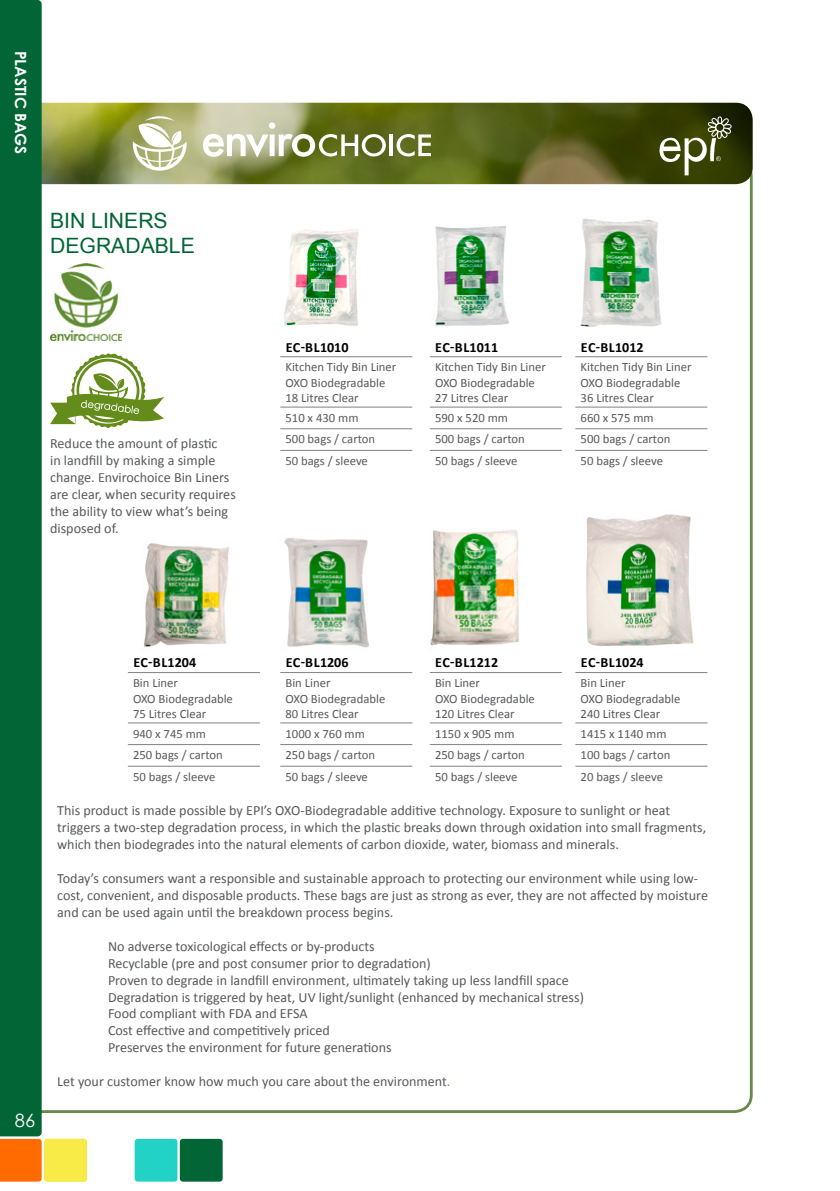
<style>
.page{position:relative;width:840px;height:1191px;background:#fff}
.page>*{position:absolute;margin:0;border:0;box-sizing:border-box;transform-origin:0 0}
.t1{font:21.2px/25.4px "Arial";color:#026535}
.t2{font:18.4px "Century Gothic";color:#fff}
.t3{font:700 15.6px "Century Gothic";color:#fff}
.Description{font:14px/17px "Calibri";color:#58595b}
.Code_Index{font:700 14px "Calibri";letter-spacing:.01em;color:#000}
.Description-2{font:12.6px/15.2px "Calibri";color:#58595b}
.s1{color:#818736}
</style>
<div class="page">
<img style="left:42px;top:103px;width:710px;height:81px">
<svg style="left:133px;top:116px;width:53px;height:55px"></svg>
<hr style="left:389px;top:134px;width:3px;height:22px;background:#fff">
<svg style="left:396px;top:134px;width:35px;height:22px"></svg>
<svg style="left:203px;top:122px;width:182px;height:36px"></svg>
<svg style="left:658px;top:116px;width:73px;height:59px;background:#5c6332"></svg>
<hr style="left:280px;top:356px;width:132px;height:1px;background:#808285">
<hr style="left:280px;top:407px;width:132px;height:1px;background:#808285">
<hr style="left:280px;top:428px;width:132px;height:1px;background:#808285">
<hr style="left:280px;top:450px;width:132px;height:1px;background:#808285">
<hr style="left:128px;top:672px;width:132px;height:1px;background:#808285">
<hr style="left:128px;top:722px;width:132px;height:1px;background:#808285">
<hr style="left:128px;top:744px;width:132px;height:1px;background:#808285">
<hr style="left:128px;top:766px;width:132px;height:1px;background:#808285">
<hr style="left:429px;top:356px;width:132px;height:1px;background:#808285">
<hr style="left:429px;top:407px;width:132px;height:1px;background:#808285">
<hr style="left:429px;top:428px;width:132px;height:1px;background:#808285">
<hr style="left:429px;top:450px;width:132px;height:1px;background:#808285">
<hr style="left:280px;top:672px;width:132px;height:1px;background:#808285">
<hr style="left:280px;top:722px;width:132px;height:1px;background:#808285">
<hr style="left:280px;top:744px;width:132px;height:1px;background:#808285">
<hr style="left:280px;top:766px;width:132px;height:1px;background:#808285">
<hr style="left:575px;top:356px;width:132px;height:1px;background:#808285">
<hr style="left:575px;top:407px;width:132px;height:1px;background:#808285">
<hr style="left:575px;top:428px;width:132px;height:1px;background:#808285">
<hr style="left:575px;top:450px;width:132px;height:1px;background:#808285">
<hr style="left:429px;top:672px;width:132px;height:1px;background:#808285">
<hr style="left:429px;top:722px;width:132px;height:1px;background:#808285">
<hr style="left:429px;top:744px;width:132px;height:1px;background:#808285">
<hr style="left:429px;top:766px;width:132px;height:1px;background:#808285">
<hr style="left:575px;top:672px;width:132px;height:1px;background:#808285">
<hr style="left:575px;top:722px;width:132px;height:1px;background:#808285">
<hr style="left:575px;top:744px;width:132px;height:1px;background:#808285">
<hr style="left:575px;top:766px;width:132px;height:1px;background:#808285">
<img style="left:284px;top:229px;width:75px;height:97px">
<img style="left:435px;top:226px;width:74px;height:100px">
<img style="left:580px;top:218px;width:82px;height:109px">
<img style="left:144px;top:543px;width:85px;height:104px">
<img style="left:284px;top:538px;width:85px;height:110px">
<img style="left:430px;top:530px;width:89px;height:116px">
<img style="left:586px;top:514px;width:108px;height:133px">
<img style="left:50px;top:263px;width:71px;height:77px">
<svg style="left:50px;top:353px;width:114px;height:75px"></svg>
<div style="left:0;top:0;width:42px;height:1136px;background:#026535"></div>
<div style="left:135px;top:1138px;width:42px;height:43px;background:#22d3c5;border-radius:3px"></div>
<div style="left:0;top:1138px;width:42px;height:43px;background:#ff6b00"></div>
<div style="left:44px;top:1138px;width:43px;height:43px;background:#f8ea47;border-radius:3px"></div>
<div style="left:180px;top:1138px;width:42px;height:43px;background:#026535;border-radius:3px"></div>
<p class="t3" style="left:33px;top:51px;width:105px;rotate:90deg">PLASTIC BAGS</p>
<p class="t1" style="left:50px;top:208px;width:146px">BIN LINERS<br>DEGRADABLE</p>
<p class="Description" style="left:50px;top:435px;width:187px">Reduce the amount of plastic<br>in landfill by making a simple change. Envirochoice Bin Liners are clear, when security requires the ability to view what’s being disposed of.</p>
<p class="Code_Index" style="left:285px;top:338px;width:64px">EC-BL1010</p>
<p class="Description-2" style="left:285px;top:360px;width:112px">Kitchen Tidy Bin Liner<br>OXO Biodegradable</p>
<p class="Description-2" style="left:285px;top:390px;width:75px">18 Litres Clear</p>
<p class="Description-2" style="left:285px;top:410px;width:74px">510 x 430 mm</p>
<p class="Description-2" style="left:285px;top:432px;width:91px">500 bags / carton</p>
<p class="Description-2" style="left:285px;top:453px;width:84px">50 bags / sleeve</p>
<p class="Code_Index" style="left:435px;top:338px;width:64px">EC-BL1011</p>
<p class="Description-2" style="left:435px;top:360px;width:112px">Kitchen Tidy Bin Liner</p>
<p class="Description-2" style="left:435px;top:375px;width:101px">OXO Biodegradable</p>
<p class="Description-2" style="left:435px;top:390px;width:75px">27 Litres Clear</p>
<p class="Description-2" style="left:435px;top:410px;width:74px">590 x 520 mm</p>
<p class="Description-2" style="left:435px;top:432px;width:91px">500 bags / carton</p>
<p class="Description-2" style="left:435px;top:453px;width:84px">50 bags / sleeve</p>
<p class="Code_Index" style="left:580px;top:338px;width:64px">EC-BL1012</p>
<p class="Description-2" style="left:580px;top:360px;width:112px">Kitchen Tidy Bin Liner</p>
<p class="Description-2" style="left:580px;top:375px;width:101px">OXO Biodegradable</p>
<p class="Description-2" style="left:580px;top:390px;width:75px">36 Litres Clear</p>
<p class="Description-2" style="left:580px;top:410px;width:74px">660 x 575 mm</p>
<p class="Description-2" style="left:580px;top:432px;width:91px">500 bags / carton</p>
<p class="Description-2" style="left:580px;top:453px;width:84px">50 bags / sleeve</p>
<h2 class="t2" style="left:15px;top:1107px;width:22px">86</h2>
<p class="Code_Index" style="left:580px;top:654px;width:64px">EC-BL1024</p>
<p class="Description-2" style="left:580px;top:675px;width:46px">Bin Liner</p>
<p class="Description-2" style="left:580px;top:691px;width:101px">OXO Biodegradable</p>
<p class="Description-2" style="left:580px;top:706px;width:81px">240 Litres Clear</p>
<p class="Description-2" style="left:580px;top:726px;width:87px">1415 x 1140 mm</p>
<p class="Description-2" style="left:580px;top:747px;width:91px">100 bags / carton</p>
<p class="Description-2" style="left:580px;top:769px;width:84px">20 bags / sleeve</p>
<p class="Description" style="left:57px;top:802px;width:650px">This product is made possible by EPI’s OXO-Biodegradable additive technology. Exposure to sunlight or heat triggers a two-step degradation process, in which the plastic breaks down through oxidation into small fragments, which then biodegrades into the natural elements of carbon dioxide, water, biomass and minerals.</p>
<p class="Description" style="left:57px;top:870px;width:652px">Today’s consumers want a responsible and sustainable approach to protecting our environment while using low&shy;cost, convenient, and disposable products. These bags are just as strong as ever, they are not affected by moisture and can be used again until the breakdown process begins.</p>
<p class="Description" style="left:108px;top:937px;width:268px">No adverse toxicological effects or by-products</p>
<p class="Description" style="left:108px;top:954px;width:324px">Recyclable (pre and post consumer prior to degradation)</p>
<p class="Description" style="left:108px;top:971px;width:462px">Proven to degrade in landfill environment, ultimately taking up less landfill space</p>
<p class="Description" style="left:108px;top:988px;width:477px">Degradation is triggered by heat, UV light/sunlight (enhanced by mechanical stress)</p>
<p class="Description" style="left:108px;top:1005px;width:201px">Food compliant with FDA and EFSA</p>
<p class="Description" style="left:108px;top:1022px;width:223px">Cost effective and competitively priced</p>
<p class="Description" style="left:108px;top:1039px;width:285px">Preserves the environment for future generations</p>
<p class="Description" style="left:57px;top:1073px;width:394px">Let your customer know how much you care about the environment<span class="s1">.</span></p>
<p class="Code_Index" style="left:133px;top:654px;width:64px">EC-BL1204</p>
<p class="Description-2" style="left:133px;top:675px;width:46px">Bin Liner</p>
<p class="Description-2" style="left:133px;top:691px;width:101px">OXO Biodegradable</p>
<p class="Description-2" style="left:133px;top:706px;width:75px">75 Litres Clear</p>
<p class="Description-2" style="left:133px;top:726px;width:74px">940 x 745 mm</p>
<p class="Description-2" style="left:133px;top:747px;width:91px">250 bags / carton</p>
<p class="Description-2" style="left:133px;top:769px;width:84px">50 bags / sleeve</p>
<p class="Code_Index" style="left:285px;top:654px;width:64px">EC-BL1206</p>
<p class="Description-2" style="left:285px;top:675px;width:46px">Bin Liner</p>
<p class="Description-2" style="left:285px;top:691px;width:101px">OXO Biodegradable</p>
<p class="Description-2" style="left:285px;top:706px;width:75px">80 Litres Clear</p>
<p class="Description-2" style="left:285px;top:726px;width:81px">1000 x 760 mm</p>
<p class="Description-2" style="left:285px;top:747px;width:91px">250 bags / carton</p>
<p class="Description-2" style="left:285px;top:769px;width:84px">50 bags / sleeve</p>
<p class="Code_Index" style="left:435px;top:654px;width:64px">EC-BL1212</p>
<p class="Description-2" style="left:435px;top:675px;width:46px">Bin Liner</p>
<p class="Description-2" style="left:435px;top:691px;width:101px">OXO Biodegradable</p>
<p class="Description-2" style="left:435px;top:706px;width:81px">120 Litres Clear</p>
<p class="Description-2" style="left:435px;top:726px;width:81px">1150 x 905 mm</p>
<p class="Description-2" style="left:435px;top:747px;width:91px">250 bags / carton</p>
<p class="Description-2" style="left:435px;top:769px;width:84px">50 bags / sleeve</p>
</div>
